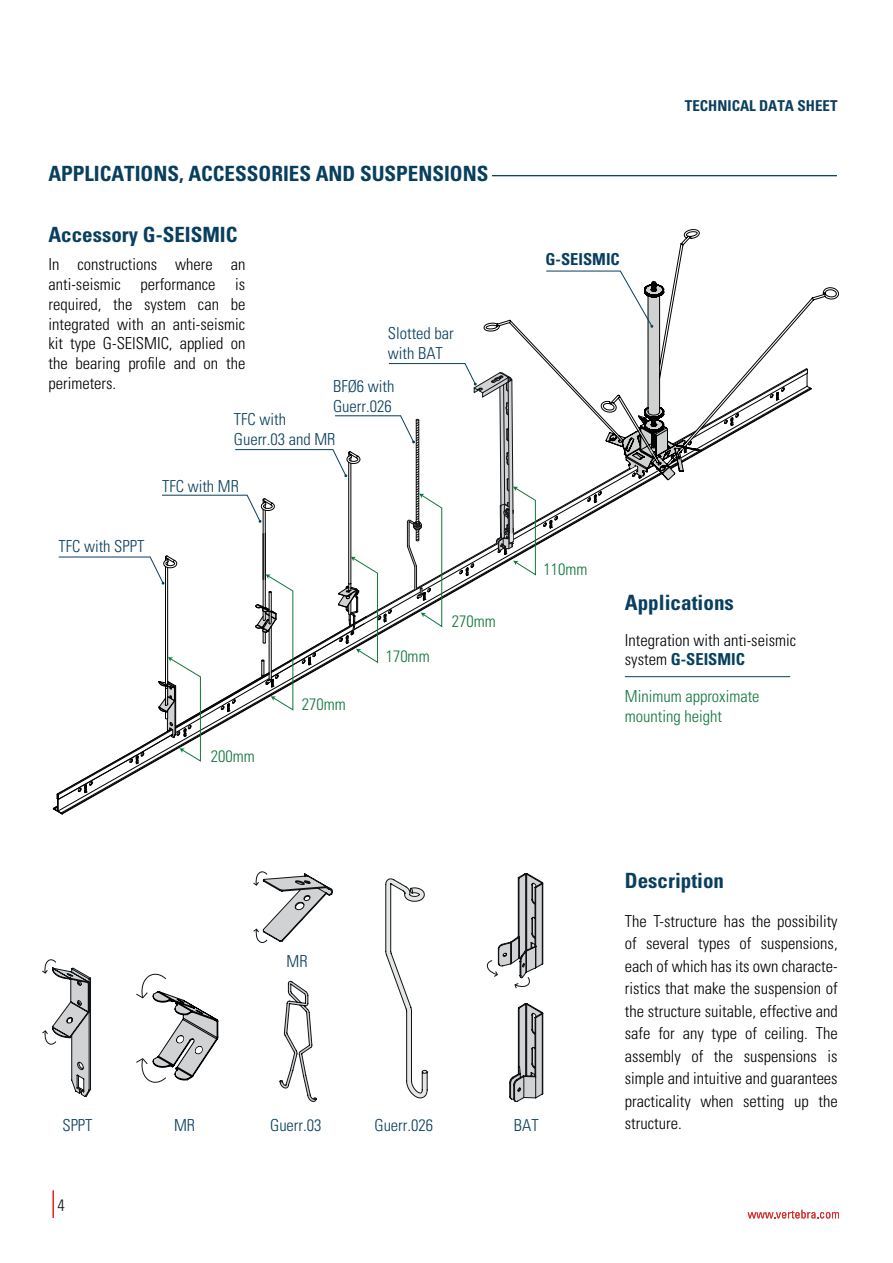
<style>
.page{position:relative;width:893px;height:1263px;background:#fff}
.page>*{position:absolute;margin:0;border:0;box-sizing:border-box;transform-origin:0 0}
.t1{font:700 condensed 21.15px "Univers LT Std";color:#093f5e}
.t2{font:700 condensed 21px "Univers LT Std";color:#083e5e}
.t3{font:300 condensed 16.5px/22.5px "Univers LT Std";color:#000001;text-align:justify}
.t4{font:300 condensed 16.5px/19.8px "Univers LT Std";color:#083e5e}
.t5{font:300 condensed 16.5px/19.8px "Univers LT Std";color:#10773c}
.t6{font:300 condensed 16.5px/19.8px "Univers LT Std";color:#093f5e}
.t7{font:700 condensed 16.5px "Univers LT Std";color:#083e5e}
.t8{font:300 condensed 16.5px "Univers LT Std";color:#0e773c}
.t9{font:300 condensed 16.5px "Univers LT Std";color:#111416}
.t10{font:700 condensed 15px "Univers LT Std";color:#0b3f5f}
.s1{font-weight:700;color:#093f5e}
</style>
<div class="page">
<svg style="left:748px;top:1210px;width:91px;height:8px"></svg>
<hr style="left:52px;top:1190px;width:2px;height:28px;background:#ec1f26">
<hr style="left:492px;top:175px;width:345px;height:1px;background:#083e5e">
<svg style="left:509px;top:1003px;width:34px;height:99px"></svg>
<svg style="left:385px;top:878px;width:43px;height:220px"></svg>
<svg style="left:279px;top:981px;width:38px;height:121px"></svg>
<svg style="left:487px;top:873px;width:56px;height:116px"></svg>
<svg style="left:253px;top:871px;width:80px;height:72px"></svg>
<svg style="left:42px;top:959px;width:49px;height:138px"></svg>
<svg style="left:136px;top:973px;width:82px;height:110px"></svg>
<svg style="left:484px;top:229px;width:355px;height:223px"></svg>
<svg style="left:543px;top:516px;width:15px;height:12px"></svg>
<svg style="left:587px;top:491px;width:15px;height:12px"></svg>
<svg style="left:724px;top:413px;width:15px;height:13px"></svg>
<svg style="left:770px;top:387px;width:15px;height:14px"></svg>
<svg style="left:53px;top:363px;width:483px;height:451px"></svg>
<svg style="left:546px;top:271px;width:156px;height:209px"></svg>
<hr style="left:625px;top:676px;width:165px;height:1px;background:#083e5e">
<p class="t2" style="left:48px;top:161px;width:441px">APPLICATIONS, ACCESSORIES AND SUSPENSIONS</p>
<p class="t2" style="left:48px;top:222px;width:190px">Accessory G-SEISMIC</p>
<p class="t3" style="left:48px;top:254px;width:198px;line-height:19.8px">In constructions where an anti-seismic performance is required, the system can be integrated with an anti-seismic kit type G-SEISMIC, applied on the bearing profile and on the perimeters.</p>
<p class="t4" style="left:388px;top:323px;width:67px">Slotted bar with BAT</p>
<p class="t4" style="left:333px;top:376px;width:63px">BFØ6 with<br>Guerr.026</p>
<p class="t6" style="left:234px;top:410px;width:103px">TFC with<br>Guerr.03 and MR</p>
<p class="t6" style="left:162px;top:477px;width:78px">TFC with MR</p>
<p class="t6" style="left:58px;top:536px;width:88px">TFC with SPPT</p>
<p class="t5" style="left:211px;top:746px;width:45px">200mm</p>
<p class="t5" style="left:302px;top:694px;width:45px">270mm</p>
<p class="t5" style="left:386px;top:647px;width:45px">170mm</p>
<p class="t5" style="left:452px;top:611px;width:45px">270mm</p>
<p class="t4" style="left:287px;top:951px;width:23px">MR</p>
<p class="t7" style="left:545px;top:249px;width:76px">G-SEISMIC</p>
<p class="t10" style="left:685px;top:96px;width:154px">TECHNICAL DATA SHEET</p>
<p class="t8" style="left:543px;top:559px;width:45px">110mm</p>
<p class="t1" style="left:625px;top:589px;width:111px">Applications</p>
<p class="t3" style="left:625px;top:630px;width:173px;line-height:19.8px">Integration with anti-seismic system <span class="s1">G-SEISMIC</span></p>
<p class="t5" style="left:625px;top:686px;width:136px">Minimum approximate mounting height</p>
<p class="t2" style="left:625px;top:868px;width:101px">Description</p>
<p class="t3" style="left:625px;top:910px;width:214px">The T-structure has the possibility of several types of suspensions, each of which has its own characte&shy;ristics that make the suspension of the structure suitable, effective and safe for any type of ceiling. The assembly of the suspensions is simple and intuitive and guarantees practicality when setting up the</p>
<p class="t4" style="left:62px;top:1115px;width:32px">SPPT</p>
<p class="t4" style="left:174px;top:1115px;width:23px">MR</p>
<p class="t4" style="left:270px;top:1115px;width:53px">Guerr.03</p>
<p class="t3" style="left:625px;top:1112px;width:58px">structure.</p>
<p class="t4" style="left:374px;top:1115px;width:60px">Guerr.026</p>
<p class="t4" style="left:514px;top:1115px;width:26px">BAT</p>
<p class="t9" style="left:57px;top:1195px;width:9px">4</p>
</div>
